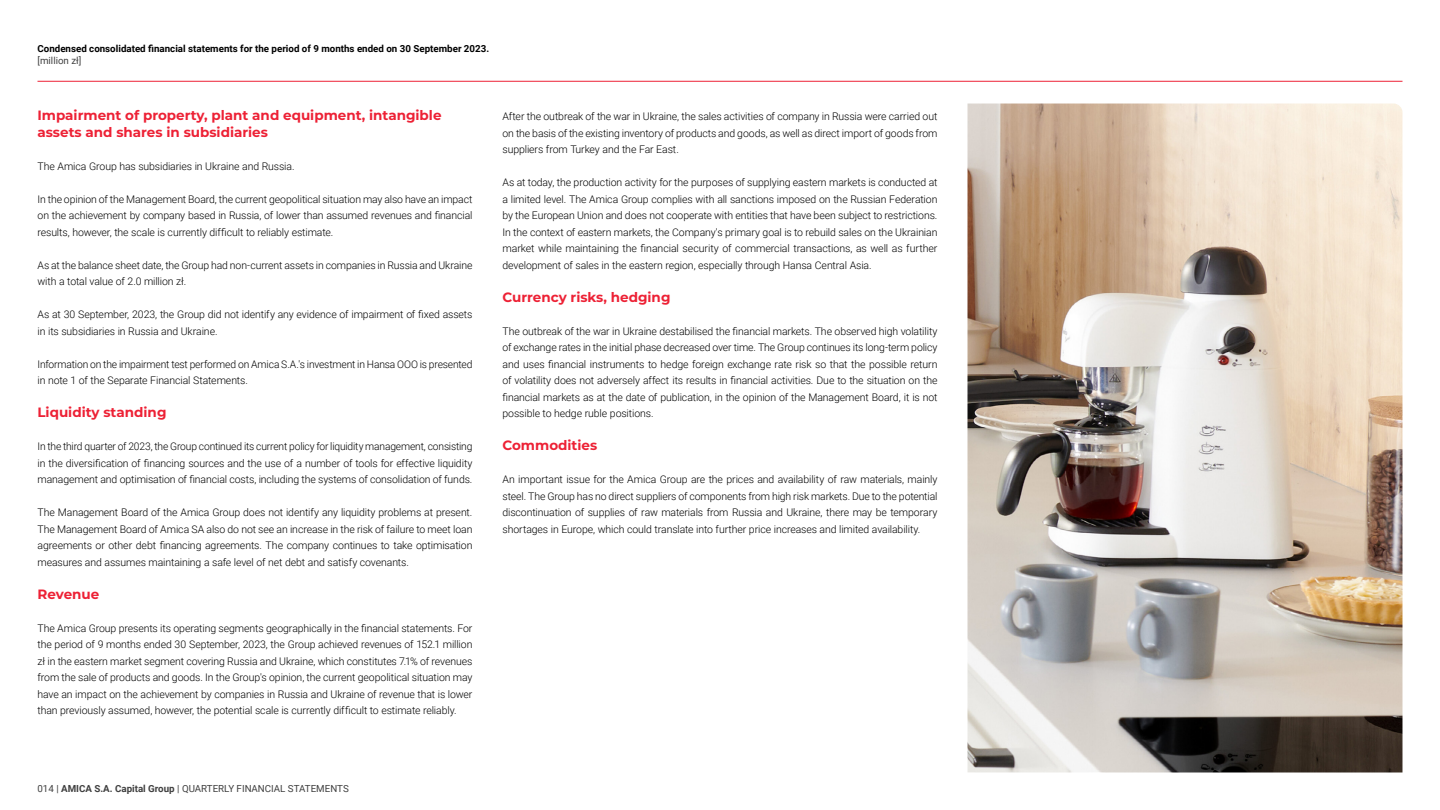
<style>
.page{position:relative;width:1440px;height:810px;background:#fff}
.page>*{position:absolute;margin:0;border:0;box-sizing:border-box;transform-origin:0 0}
.ST_05_TYTUL_00_00_poza_spisem{font:700 13.5px/16.5px "Montserrat";color:#ed2135}
.t1{font:300 10.5px/16.5px "Roboto";letter-spacing:-.01em;color:#000;text-align:justify}
.t2{font:700 9.75px "Roboto";color:#000}
.t3{font:9.75px "Roboto";color:#404040}
.s1{font-weight:700}
</style>
<div class="page">
<hr style="left:38px;top:81px;width:1364px;height:1px;background:#ed2135">
<img style="left:968px;top:104px;width:434px;height:668px">
<p class="t2" style="left:38px;top:42px;width:453px">Condensed consolidated financial statements for the period of 9 months ended on 30 September 2023.</p>
<p class="t3" style="left:38px;top:54px;width:46px">[million zł]</p>
<p class="ST_05_TYTUL_00_00_poza_spisem" style="left:38px;top:106px;width:406px">Impairment of property, plant and equipment, intangible assets and shares in subsidiaries</p>
<p class="t1" style="left:38px;top:157px;width:259px">The Amica Group has subsidiaries in Ukraine and Russia.</p>
<p class="t1" style="left:38px;top:190px;width:437px">In the opinion of the Management Board, the current geopolitical situation may also have an impact on the achievement by company based in Russia, of lower than assumed revenues and financial results, however, the scale is currently difficult to reliably estimate.</p>
<p class="t1" style="left:38px;top:256px;width:437px">As at the balance sheet date, the Group had non-current assets in companies in Russia and Ukraine with a total value of 2.0 million zł.</p>
<p class="t1" style="left:38px;top:306px;width:436px">As at 30 September, 2023, the Group did not identify any evidence of impairment of fixed assets in its subsidiaries in Russia and Ukraine.</p>
<p class="t1" style="left:38px;top:355px;width:437px">Information on the impairment test performed on Amica S.A.'s investment in Hansa OOO is presented in note 1 of the Separate Financial Statements.</p>
<p class="ST_05_TYTUL_00_00_poza_spisem" style="left:38px;top:403px;width:130px">Liquidity standing</p>
<p class="t1" style="left:38px;top:438px;width:437px">In the third quarter of 2023, the Group continued its current policy for liquidity management, consisting in the diversification of financing sources and the use of a number of tools for effective liquidity management and optimisation of financial costs, including the systems of consolidation of funds.</p>
<p class="t1" style="left:38px;top:504px;width:437px">The Management Board of the Amica Group does not identify any liquidity problems at present.<br>The Management Board of Amica SA also do not see an increase in the risk of failure to meet loan agreements or other debt financing agreements. The company continues to take optimisation measures and assumes maintaining a safe level of net debt and satisfy covenants.</p>
<p class="ST_05_TYTUL_00_00_poza_spisem" style="left:38px;top:585px;width:63px">Revenue</p>
<p class="t1" style="left:38px;top:619px;width:437px">The Amica Group presents its operating segments geographically in the financial statements. For the period of 9 months ended 30 September, 2023, the Group achieved revenues of 152.1 million zł in the eastern market segment covering Russia and Ukraine, which constitutes 7.1% of revenues from the sale of products and goods. In the Group's opinion, the current geopolitical situation may have an impact on the achievement by companies in Russia and Ukraine of revenue that is lower than previously assumed, however, the potential scale is currently difficult to estimate reliably.</p>
<p class="t1" style="left:502px;top:108px;width:437px">After the outbreak of the war in Ukraine, the sales activities of company in Russia were carried out on the basis of the existing inventory of products and goods, as well as direct import of goods from suppliers from Turkey and the Far East.</p>
<p class="t1" style="left:502px;top:174px;width:437px">As at today, the production activity for the purposes of supplying eastern markets is conducted at a limited level. The Amica Group complies with all sanctions imposed on the Russian Federation by the European Union and does not cooperate with entities that have been subject to restrictions.<br>In the context of eastern markets, the Company's primary goal is to rebuild sales on the Ukrainian market while maintaining the financial security of commercial transactions, as well as further development of sales in the eastern region, especially through Hansa Central Asia.</p>
<p class="ST_05_TYTUL_00_00_poza_spisem" style="left:502px;top:288px;width:169px">Currency risks, hedging</p>
<p class="t1" style="left:502px;top:322px;width:437px">The outbreak of the war in Ukraine destabilised the financial markets. The observed high volatility of exchange rates in the initial phase decreased over time. The Group continues its long-term policy and uses financial instruments to hedge foreign exchange rate risk so that the possible return of volatility does not adversely affect its results in financial activities. Due to the situation on the financial markets as at the date of publication, in the opinion of the Management Board, it is not possible to hedge ruble positions.</p>
<p class="ST_05_TYTUL_00_00_poza_spisem" style="left:502px;top:436px;width:96px">Commodities</p>
<p class="t1" style="left:502px;top:471px;width:437px">An important issue for the Amica Group are the prices and availability of raw materials, mainly steel. The Group has no direct suppliers of components from high risk markets. Due to the potential discontinuation of supplies of raw materials from Russia and Ukraine, there may be temporary shortages in Europe, which could translate into further price increases and limited availability.</p>
<p class="t3" style="left:38px;top:781px;width:313px">014 | <span class="s1">AMICA S.A. Capital Group</span> | QUARTERLY FINANCIAL STATEMENTS</p>
</div>
